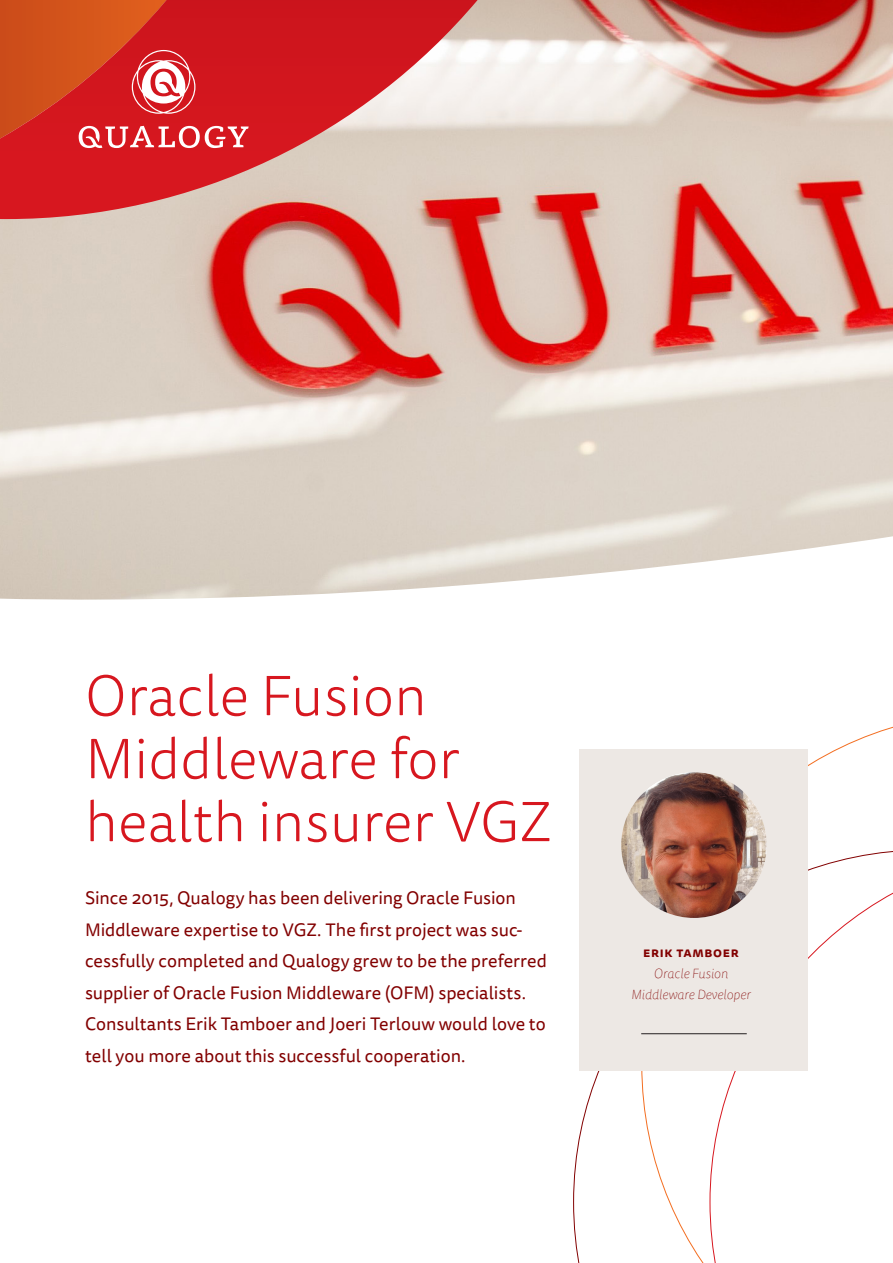
<style>
.page{position:relative;width:893px;height:1263px;background:#fff}
.page>*{position:absolute;margin:0;border:0;box-sizing:border-box;transform-origin:0 0}
.Titel{font:300 57px/63px "Tisa Sans OT";color:#d7171f}
.inleiding{font:18px/31.5px "Tisa Sans Pro";color:#820101}
.bijschrift{font:italic 100 13.5px/21px "Tisa Sans OT";color:#820101;text-align:center}
.bijschrift-2{font:700 13.5px "Tisa Sans Pro";letter-spacing:.05em;color:#820101}
</style>
<div class="page">
<img style="left:0;top:0;width:893px;height:600px">
<svg style="left:573px;top:1071px;width:137px;height:192px"></svg>
<svg style="left:710px;top:851px;width:183px;height:412px"></svg>
<svg style="left:0;top:0;width:478px;height:219px;background:#d96767"></svg>
<div style="left:579px;top:749px;width:229px;height:322px;background:#ede8e4"></div>
<svg style="left:0;top:0;width:249px;height:148px;background:#d53c2d"></svg>
<img style="left:621px;top:772px;width:146px;height:146px;border-radius:73px">
<hr style="left:641px;top:1033px;width:106px;height:1px;background:#231f20">
<p class="Titel" style="left:85px;top:667px;width:468px">Oracle Fusion<br>Middleware for health insurer VGZ</p>
<p class="inleiding" style="left:85px;top:883px;width:463px">Since 2015, Qualogy has been delivering Oracle Fusion Middleware expertise to VGZ. The first project was suc&shy;cessfully completed and Qualogy grew to be the preferred supplier of Oracle Fusion Middleware (OFM) specialists.<br>Consultants Erik Tamboer and Joeri Terlouw would love to tell you more about this successful cooperation.</p>
<p class="bijschrift-2" style="left:643px;top:942px;width:97px">erik tamboer</p>
<p class="bijschrift" style="left:631px;top:963px;width:121px">Oracle Fusion<br>Middleware Developer</p>
</div>
